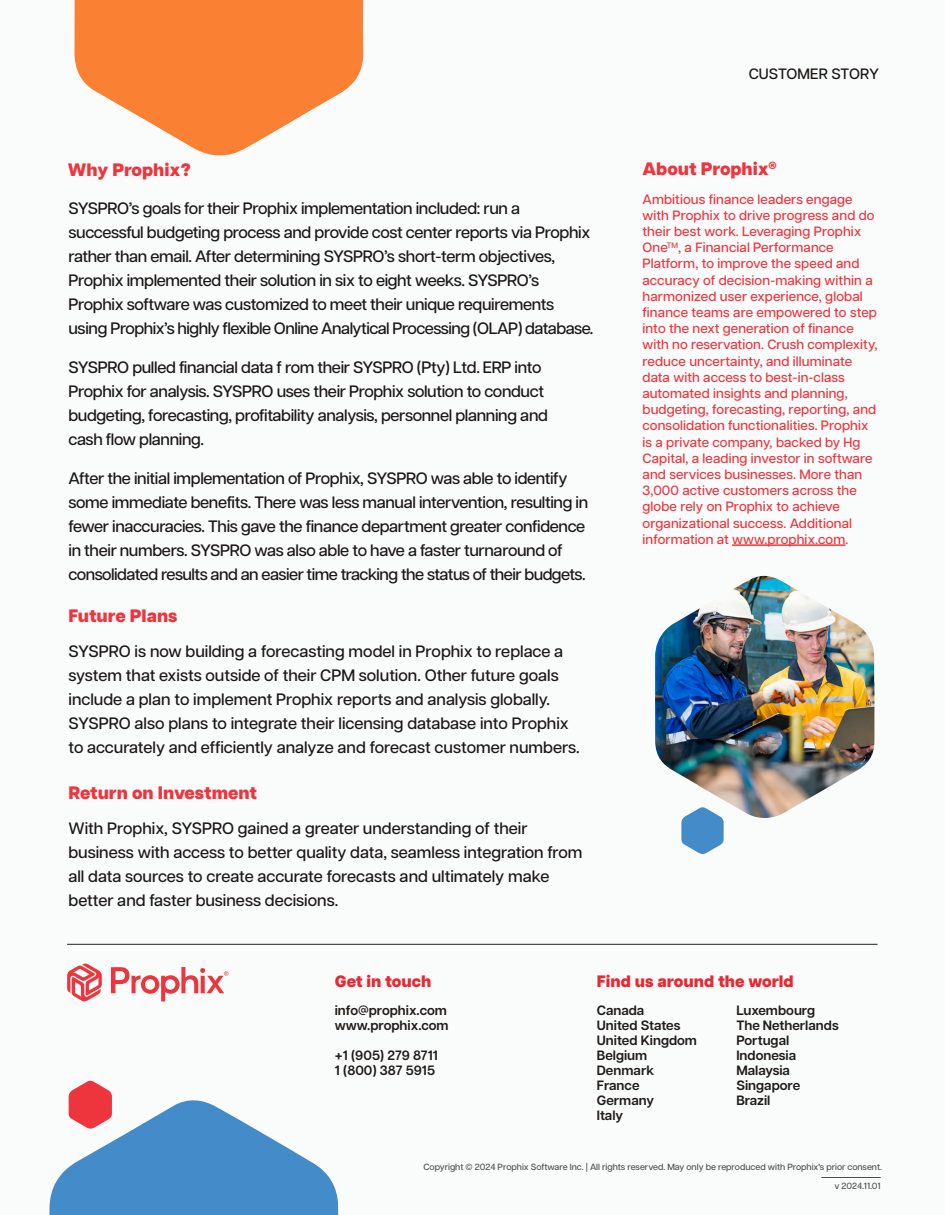
<style>
.page{position:relative;width:945px;height:1215px;background:#fafbfb}
.page>*{position:absolute;margin:0;border:0;box-sizing:border-box;transform-origin:0 0}
.t1{font:800 18px "Articulat CF";color:#ee353d}
.t2{font:500 16.5px/24px "Articulat CF";letter-spacing:-.02em;color:#1b1817}
.t3{font:500 16.5px/24px "Articulat CF";color:#1b1817}
.t4{font:800 16.5px "Articulat CF";color:#e62933}
.t5{font:500 15px "Articulat CF";letter-spacing:.01em;color:#1b1817}
.t6{font:500 13.5px/16.2px "Articulat CF";letter-spacing:.01em;color:#ee353d}
.t7{font:600 13.5px "Articulat CF";color:#1f1c1a}
.t8{font:500 9px "Articulat CF";color:#4f4f4f}
</style>
<div class="page">
<img style="left:655px;top:576px;width:219px;height:242px">
<svg style="left:681px;top:807px;width:43px;height:47px"></svg>
<hr style="left:67px;top:944px;width:810px;height:1px;background:#231f20">
<svg style="left:111px;top:967px;width:117px;height:34px"></svg>
<svg style="left:67px;top:963px;width:35px;height:39px"></svg>
<svg style="left:74px;top:0;width:290px;height:156px"></svg>
<svg style="left:49px;top:1080px;width:290px;height:135px"></svg>
<hr style="left:732px;top:544px;width:113px;height:2px;background:#ee353d">
<hr style="left:821px;top:1177px;width:60px;height:1px;background:#4f4f4f">
<p class="t1" style="left:68px;top:159px;width:125px">Why Prophix?</p>
<p class="t2" style="left:68px;top:196px;width:527px">SYSPRO’s goals for their Prophix implementation included: run a successful budgeting process and provide cost center reports via Prophix rather than email. After determining SYSPRO’s short-term objectives, Prophix implemented their solution in six to eight weeks. SYSPRO’s Prophix software was customized to meet their unique requirements using Prophix’s highly flexible Online Analytical Processing (OLAP) database.</p>
<p class="t2" style="left:68px;top:355px;width:481px">SYSPRO pulled financial data f rom their SYSPRO (Pty) Ltd. ERP into Prophix for analysis. SYSPRO uses their Prophix solution to conduct budgeting, forecasting, profitability analysis, personnel planning and cash flow planning.</p>
<p class="t2" style="left:68px;top:466px;width:521px">After the initial implementation of Prophix, SYSPRO was able to identify some immediate benefits. There was less manual intervention, resulting in fewer inaccuracies. This gave the finance department greater confidence in their numbers. SYSPRO was also able to have a faster turnaround of consolidated results and an easier time tracking the status of their budgets.</p>
<p class="t1" style="left:68px;top:605px;width:111px">Future Plans</p>
<p class="t3" style="left:68px;top:639px;width:513px">SYSPRO is now building a forecasting model in Prophix to replace a system that exists outside of their CPM solution. Other future goals include a plan to implement Prophix reports and analysis globally.<br>SYSPRO also plans to integrate their licensing database into Prophix to accurately and efficiently analyze and forecast customer numbers.</p>
<p class="t1" style="left:68px;top:782px;width:190px">Return on Investment</p>
<p class="t3" style="left:68px;top:817px;width:516px">With Prophix, SYSPRO gained a greater understanding of their business with access to better quality data, seamless integration from all data sources to create accurate forecasts and ultimately make better and faster business decisions.</p>
<p class="t5" style="left:749px;top:66px;width:132px">CUSTOMER STORY</p>
<p class="t1" style="left:643px;top:158px;width:136px">About Prophix<sup>®</sup></p>
<p class="t6" style="left:643px;top:191px;width:236px">Ambitious finance leaders engage with Prophix to drive progress and do their best work. Leveraging Prophix One<sup>TM</sup>, a Financial Performance Platform, to improve the speed and accuracy of decision-making within a harmonized user experience, global finance teams are empowered to step into the next generation of finance with no reservation. Crush complexity, reduce uncertainty, and illuminate data with access to best-in-class automated insights and planning, budgeting, forecasting, reporting, and consolidation functionalities. Prophix is a private company, backed by Hg Capital, a leading investor in software and services businesses. More than 3,000 active customers across the globe rely on Prophix to achieve organizational success. Additional information at www.prophix.com.</p>
<p class="t4" style="left:335px;top:972px;width:98px">Get in touch</p>
<p class="t7" style="left:335px;top:1002px;width:114px">info@prophix.com</p>
<p class="t7" style="left:335px;top:1017px;width:115px">www.prophix.com</p>
<p class="t7" style="left:335px;top:1047px;width:105px">+1 (905) 279 8711</p>
<p class="t7" style="left:335px;top:1062px;width:102px">1 (800) 387 5915</p>
<p class="t4" style="left:597px;top:972px;width:198px">Find us around the world</p>
<p class="t7" style="left:597px;top:1002px;width:49px">Canada</p>
<p class="t7" style="left:597px;top:1017px;width:85px">United States</p>
<p class="t7" style="left:597px;top:1032px;width:102px">United Kingdom</p>
<p class="t7" style="left:597px;top:1047px;width:52px">Belgium</p>
<p class="t7" style="left:597px;top:1062px;width:59px">Denmark</p>
<p class="t7" style="left:597px;top:1077px;width:44px">France</p>
<p class="t7" style="left:597px;top:1092px;width:59px">Germany</p>
<p class="t7" style="left:597px;top:1107px;width:28px">Italy</p>
<p class="t7" style="left:736px;top:1002px;width:80px">Luxembourg</p>
<p class="t7" style="left:736px;top:1017px;width:104px">The Netherlands</p>
<p class="t7" style="left:736px;top:1032px;width:54px">Portugal</p>
<p class="t7" style="left:736px;top:1047px;width:61px">Indonesia</p>
<p class="t7" style="left:736px;top:1062px;width:55px">Malaysia</p>
<p class="t7" style="left:736px;top:1077px;width:65px">Singapore</p>
<p class="t7" style="left:736px;top:1092px;width:36px">Brazil</p>
<p class="t8" style="left:424px;top:1161px;width:460px">Copyright © 2024 Prophix Software Inc. | All rights reserved. May only be reproduced with Prophix's prior consent.</p>
<p class="t8" style="left:834px;top:1181px;width:48px">v 2024.11.01</p>
</div>
